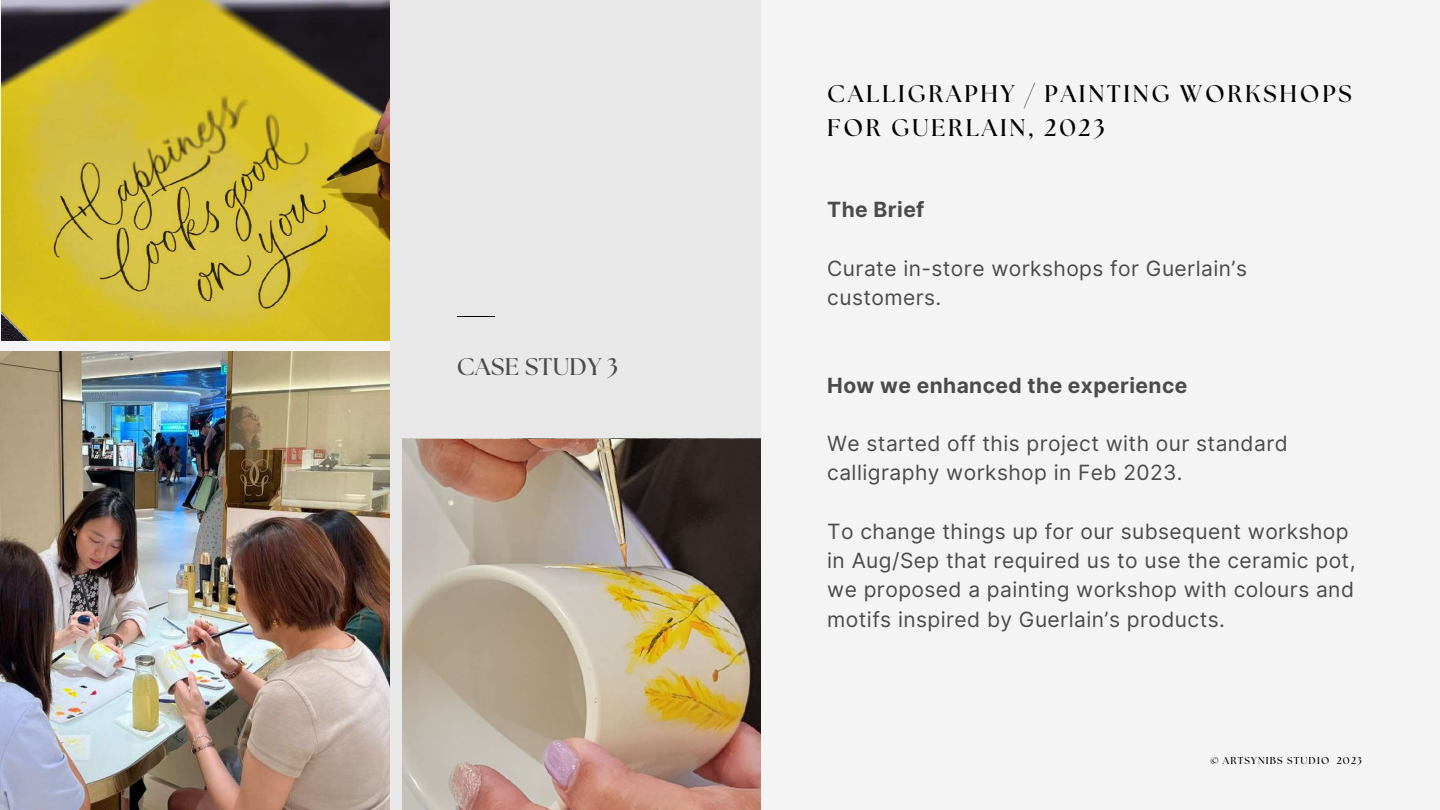
<style>
.page{position:relative;width:1440px;height:810px;background:#f4f4f4}
.page>*{position:absolute;margin:0;border:0;box-sizing:border-box;transform-origin:0 0}
.t1{font:700 24px/33.8px "The Seasons";letter-spacing:.115em;color:#000}
.t2{font:700 24px "The Seasons";letter-spacing:.02em;color:#4b4b4b}
.t3{font:21px/29.2px "Inter";letter-spacing:.02em;color:#4b4b4b}
.t4{font:700 21px "Inter";letter-spacing:.02em;color:#4b4b4b}
.t5{font:700 10px "The Seasons";letter-spacing:.115em;color:#000}
</style>
<div class="page">
<div style="left:390px;top:0;width:371px;height:810px;background:#e8e8e8"></div>
<hr style="left:457px;top:316px;width:37px;height:1px;background:#000">
<img style="left:402px;top:440px;width:358px;height:370px">
<img style="left:0;top:352px;width:390px;height:458px">
<img style="left:1px;top:0;width:389px;height:340px">
<p class="t2" style="left:457px;top:355px;width:163px">CASE STUDY 3</p>
<p class="t1" style="left:827px;top:78px;width:526px">CALLIGRAPHY / PAINTING WORKSHOPS<br>FOR GUERLAIN, 2023</p>
<p class="t4" style="left:827px;top:197px;width:99px">The Brief</p>
<p class="t3" style="left:827px;top:253px;width:421px">Curate in-store workshops for Guerlain’s customers.</p>
<p class="t4" style="left:827px;top:372px;width:362px">How we enhanced the experience</p>
<p class="t3" style="left:827px;top:429px;width:462px">We started off this project with our standard calligraphy workshop in Feb 2023.</p>
<p class="t3" style="left:827px;top:517px;width:530px">To change things up for our subsequent workshop in Aug/Sep that required us to use the ceramic pot, we proposed a painting workshop with colours and motifs inspired by Guerlain’s products.</p>
<p class="t5" style="left:1210px;top:756px;width:153px">© ARTSYNIBS STUDIO 2023</p>
</div>
